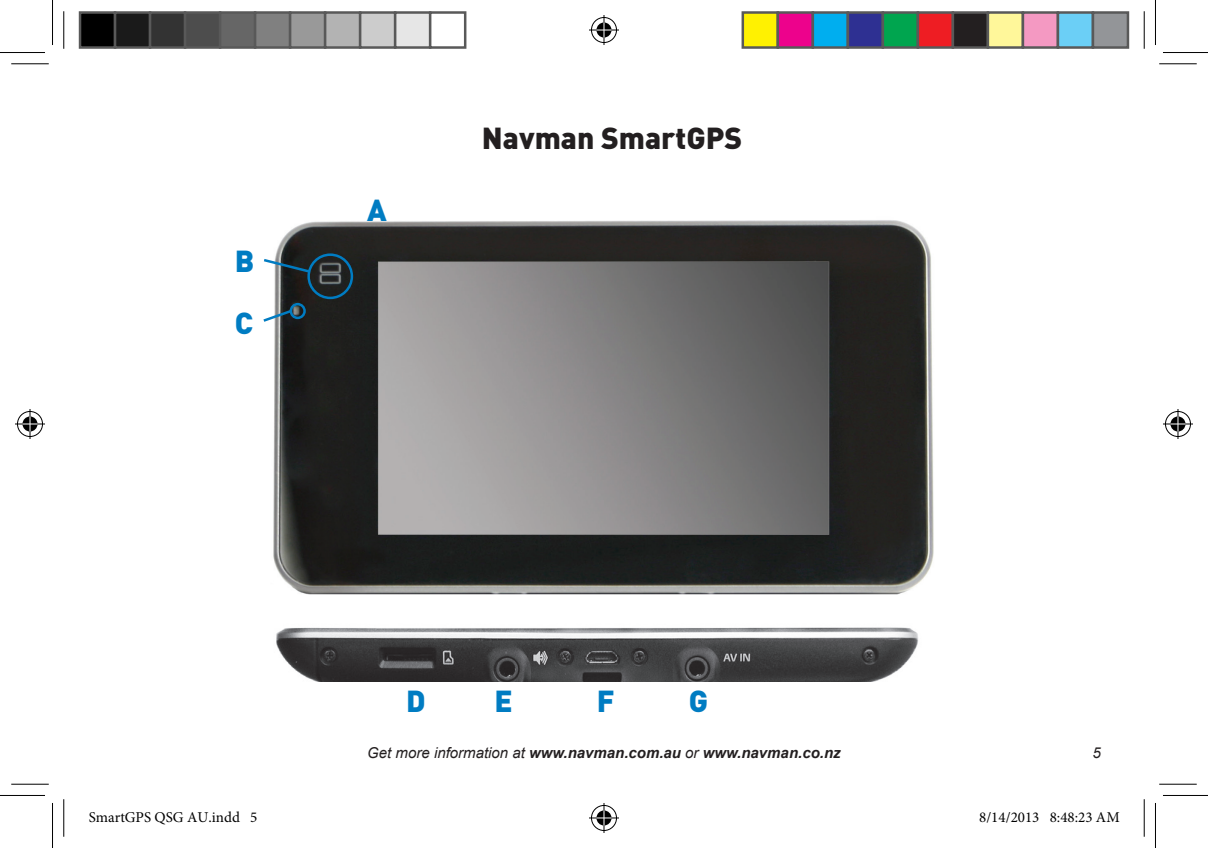
<style>
.page{position:relative;width:1208px;height:848px;background:#fff}
.page>*{position:absolute;margin:0;border:0;box-sizing:border-box;transform-origin:0 0}
.t1{font:900 30px "DINOT";color:#231f20}
.t2{font:900 30px/61.8px "DINOT";color:#007cc2}
.t3{font:italic 700 15px "Arial";color:#231f20}
.t4{font:15px "Minion Pro";color:#000}
.t5{font:italic 15px "Arial";color:#231f20}
.s1{font-weight:400}
</style>
<div class="page">
<img style="left:276px;top:627px;width:643px;height:55px">
<img style="left:273px;top:220px;width:661px;height:375px">
<div style="left:307px;top:253px;width:46px;height:46px;border:2px solid #007cc2;border-radius:50%"></div>
<svg style="left:264px;top:257px;width:48px;height:17px"></svg>
<div style="left:289px;top:303px;width:17px;height:16px;border:2px solid #007cc2;border-radius:50%"></div>
<svg style="left:263px;top:308px;width:31px;height:16px"></svg>
<hr style="left:11px;top:63px;width:38px;height:1px;background:#000">
<hr style="left:1159px;top:63px;width:37px;height:1px;background:#000">
<hr style="left:11px;top:783px;width:38px;height:1px;background:#000">
<hr style="left:1159px;top:783px;width:37px;height:1px;background:#000">
<hr style="left:63px;top:11px;width:1px;height:38px;background:#000">
<hr style="left:63px;top:799px;width:1px;height:37px;background:#000">
<hr style="left:1143px;top:11px;width:1px;height:38px;background:#000">
<hr style="left:1143px;top:799px;width:1px;height:37px;background:#000">
<hr style="left:0;top:52px;width:45px;height:1px;background:#000">
<hr style="left:1162px;top:52px;width:46px;height:1px;background:#000">
<hr style="left:0;top:795px;width:45px;height:1px;background:#000">
<hr style="left:1162px;top:795px;width:46px;height:1px;background:#000">
<hr style="left:52px;top:0;width:1px;height:45px;background:#000">
<hr style="left:52px;top:802px;width:1px;height:46px;background:#000">
<hr style="left:1155px;top:0;width:1px;height:45px;background:#000">
<hr style="left:1155px;top:802px;width:1px;height:46px;background:#000">
<div style="left:590px;top:16px;width:28px;height:28px;border:3px solid #fff;border-radius:50%"></div>
<svg style="left:589px;top:28px;width:30px;height:4px"></svg>
<hr style="left:602px;top:15px;width:3px;height:30px;background:#fff">
<div style="left:595px;top:21px;width:18px;height:18px;border:3px solid #fff;border-radius:50%"></div>
<div style="left:591px;top:17px;width:26px;height:26px;border:1px solid #000;border-radius:50%"></div>
<hr style="left:589px;top:30px;width:30px;height:1px;background:#000">
<hr style="left:603px;top:15px;width:1px;height:30px;background:#000">
<svg style="left:596px;top:22px;width:15px;height:16px"></svg>
<div style="left:590px;top:803px;width:28px;height:29px;border:3px solid #fff;border-radius:50%"></div>
<hr style="left:589px;top:816px;width:30px;height:3px;background:#fff">
<hr style="left:602px;top:802px;width:3px;height:30px;background:#fff">
<div style="left:595px;top:808px;width:18px;height:19px;border:3px solid #fff;border-radius:50%"></div>
<div style="left:591px;top:805px;width:26px;height:25px;border:1px solid #000;border-radius:50%"></div>
<hr style="left:589px;top:817px;width:30px;height:1px;background:#000">
<hr style="left:603px;top:802px;width:1px;height:30px;background:#000">
<svg style="left:596px;top:810px;width:15px;height:15px"></svg>
<div style="left:16px;top:410px;width:28px;height:28px;border:3px solid #fff;border-radius:50%"></div>
<hr style="left:15px;top:422px;width:30px;height:3px;background:#fff">
<svg style="left:28px;top:409px;width:4px;height:30px"></svg>
<div style="left:21px;top:415px;width:18px;height:18px;border:3px solid #fff;border-radius:50%"></div>
<div style="left:17px;top:411px;width:26px;height:26px;border:1px solid #000;border-radius:50%"></div>
<hr style="left:15px;top:423px;width:30px;height:1px;background:#000">
<hr style="left:30px;top:409px;width:1px;height:30px;background:#000">
<svg style="left:22px;top:416px;width:16px;height:15px"></svg>
<div style="left:1163px;top:410px;width:29px;height:28px;border:3px solid #fff;border-radius:50%"></div>
<hr style="left:1162px;top:422px;width:30px;height:3px;background:#fff">
<hr style="left:1176px;top:409px;width:3px;height:30px;background:#fff">
<div style="left:1168px;top:415px;width:19px;height:18px;border:3px solid #fff;border-radius:50%"></div>
<div style="left:1165px;top:411px;width:25px;height:26px;border:1px solid #000;border-radius:50%"></div>
<hr style="left:1162px;top:423px;width:30px;height:1px;background:#000">
<hr style="left:1177px;top:409px;width:1px;height:30px;background:#000">
<svg style="left:1170px;top:416px;width:15px;height:15px"></svg>
<div style="left:80px;top:12px;width:35px;height:36px;background:#000"></div>
<div style="left:79px;top:11px;width:37px;height:38px;border:2px solid #595959"></div>
<div style="left:115px;top:12px;width:35px;height:36px;background:#1a1a1a"></div>
<div style="left:114px;top:11px;width:37px;height:38px;border:2px solid #595959"></div>
<div style="left:150px;top:12px;width:35px;height:36px;background:#333"></div>
<div style="left:149px;top:11px;width:37px;height:38px;border:2px solid #595959"></div>
<div style="left:185px;top:12px;width:35px;height:36px;background:#4d4d4d"></div>
<div style="left:184px;top:11px;width:37px;height:38px;border:2px solid #595959"></div>
<div style="left:220px;top:12px;width:35px;height:36px;background:#666"></div>
<div style="left:219px;top:11px;width:37px;height:38px;border:2px solid #595959"></div>
<div style="left:255px;top:12px;width:35px;height:36px;background:#808080"></div>
<div style="left:254px;top:11px;width:37px;height:38px;border:2px solid #595959"></div>
<div style="left:290px;top:12px;width:35px;height:36px;background:#999"></div>
<div style="left:289px;top:11px;width:37px;height:38px;border:2px solid #595959"></div>
<div style="left:325px;top:12px;width:35px;height:36px;background:#b3b3b3"></div>
<div style="left:324px;top:11px;width:37px;height:38px;border:2px solid #595959"></div>
<div style="left:360px;top:12px;width:35px;height:36px;background:#ccc"></div>
<div style="left:359px;top:11px;width:37px;height:38px;border:2px solid #595959"></div>
<div style="left:395px;top:12px;width:35px;height:36px;background:#e6e6e6"></div>
<div style="left:394px;top:11px;width:37px;height:38px;border:2px solid #595959"></div>
<div style="left:429px;top:11px;width:37px;height:38px;border:2px solid #595959"></div>
<div style="left:742px;top:12px;width:36px;height:36px;background:#fff101"></div>
<div style="left:741px;top:11px;width:38px;height:38px;border:2px solid #595959"></div>
<div style="left:778px;top:12px;width:34px;height:36px;background:#ed028c"></div>
<div style="left:776px;top:11px;width:38px;height:38px;border:2px solid #595959"></div>
<div style="left:812px;top:12px;width:36px;height:36px;background:#00aeef"></div>
<div style="left:811px;top:11px;width:38px;height:38px;border:2px solid #595959"></div>
<div style="left:848px;top:12px;width:34px;height:36px;background:#2e3092"></div>
<div style="left:846px;top:11px;width:38px;height:38px;border:2px solid #595959"></div>
<div style="left:882px;top:12px;width:36px;height:36px;background:#00a54f"></div>
<div style="left:881px;top:11px;width:38px;height:38px;border:2px solid #595959"></div>
<div style="left:918px;top:12px;width:34px;height:36px;background:#ee1d23"></div>
<div style="left:916px;top:11px;width:38px;height:38px;border:2px solid #595959"></div>
<div style="left:952px;top:12px;width:36px;height:36px;background:#231f20"></div>
<div style="left:951px;top:11px;width:38px;height:38px;border:2px solid #595959"></div>
<div style="left:988px;top:12px;width:34px;height:36px;background:#fff79a"></div>
<div style="left:986px;top:11px;width:38px;height:38px;border:2px solid #595959"></div>
<div style="left:1022px;top:12px;width:36px;height:36px;background:#f499c2"></div>
<div style="left:1021px;top:11px;width:38px;height:38px;border:2px solid #595959"></div>
<div style="left:1058px;top:12px;width:34px;height:36px;background:#6bcff6"></div>
<div style="left:1056px;top:11px;width:38px;height:38px;border:2px solid #595959"></div>
<div style="left:1092px;top:12px;width:36px;height:36px;background:#939598"></div>
<div style="left:1091px;top:11px;width:38px;height:38px;border:2px solid #595959"></div>
<h1 class="t2" style="left:235px;top:229px;width:21px">B<br>C</h1>
<h1 class="t2" style="left:367px;top:177px;width:21px">A</h1>
<h1 class="t1" style="left:482px;top:118px;width:262px">Navman SmartGPS</h1>
<h1 class="t2" style="left:406px;top:669px;width:21px">D</h1>
<h1 class="t2" style="left:494px;top:669px;width:20px">E</h1>
<h1 class="t2" style="left:597px;top:669px;width:19px">F</h1>
<h1 class="t2" style="left:689px;top:669px;width:21px">G</h1>
<p class="t3" style="left:367px;top:742px;width:475px"><span class="s1">Get more information at</span> www.navman.com.au <span class="s1">or</span> www.navman.co.nz</p>
<p class="t5" style="left:1092px;top:742px;width:10px">5</p>
<p class="t4" style="left:89px;top:806px;width:170px">SmartGPS QSG AU.indd 5</p>
<p class="t4" style="left:979px;top:806px;width:142px">8/14/2013 8:48:23 AM</p>
</div>
